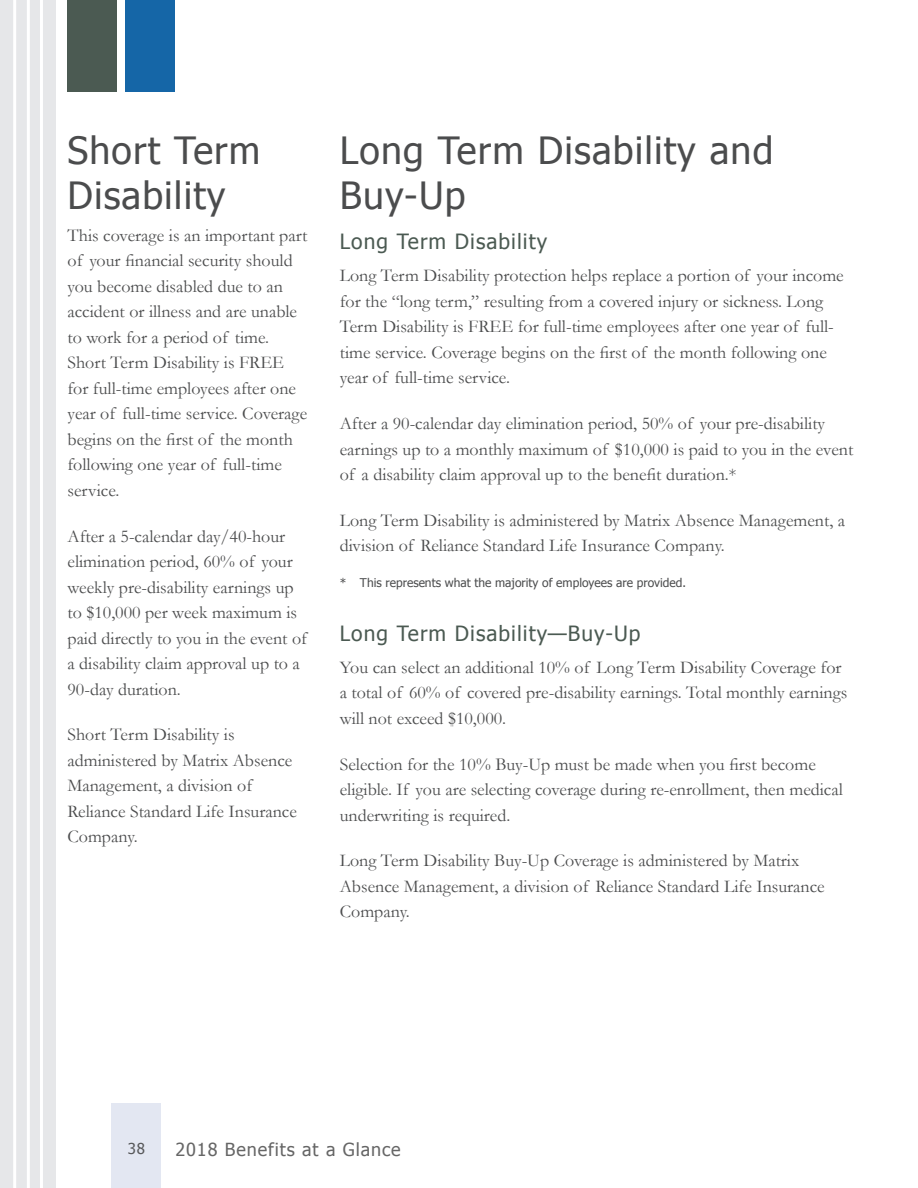
<style>
.page{position:relative;width:918px;height:1188px;background:#fff}
.page>*{position:absolute;margin:0;border:0;box-sizing:border-box;transform-origin:0 0}
.Section_Title{font:37.5px/45px "Tahoma";letter-spacing:.03em;color:#4b4c4d}
.Header_1{font:21px "Tahoma";letter-spacing:.05em;color:#4b5a52}
.Body_Text{font:18px/25.5px "Garamond";color:#4b4c4d}
.t1{font:18px "Tahoma";letter-spacing:.05em;color:#666}
.t2{font:15px "Tahoma";color:#57585a}
.Footnote{font:12px "Tahoma";color:#4b4c4d}
</style>
<div class="page">
<div style="left:112px;top:1104px;width:49px;height:84px;background:#e3e7f2"></div>
<div style="left:67px;top:0;width:49px;height:92px;background:#4b5a52"></div>
<div style="left:126px;top:0;width:49px;height:92px;background:#1566a7"></div>
<div style="left:0;top:0;width:56px;height:1188px;background:#e6e7e9"></div>
<hr style="left:40px;top:0;width:3px;height:1188px;background:#fff">
<hr style="left:27px;top:0;width:3px;height:1188px;background:#fff">
<hr style="left:13px;top:0;width:3px;height:1188px;background:#fff">
<p class="Section_Title" style="left:68px;top:126px;width:194px">Short Term<br>Disability</p>
<p class="Body_Text" style="left:68px;top:222px;width:241px">This coverage is an important part of your financial security should you become disabled due to an accident or illness and are unable to work for a period of time.<br>Short Term Disability is FREE for full-time employees after one year of full-time service. Coverage begins on the first of the month following one year of full-time service.</p>
<p class="Body_Text" style="left:68px;top:523px;width:241px">After a 5-calendar day/40-hour elimination period, 60% of your weekly pre-disability earnings up to $10,000 per week maximum is paid directly to you in the event of a disability claim approval up to a<br>90-day duration.</p>
<p class="Body_Text" style="left:68px;top:722px;width:231px">Short Term Disability is administered by Matrix Absence<br>Management, a division of<br>Reliance Standard Life Insurance<br>Company.</p>
<p class="Section_Title" style="left:340px;top:126px;width:435px">Long Term Disability and<br>Buy-Up</p>
<p class="Header_1" style="left:340px;top:227px;width:209px">Long Term Disability</p>
<p class="Body_Text" style="left:340px;top:263px;width:506px">Long Term Disability protection helps replace a portion of your income for the “long term,” resulting from a covered injury or sickness. Long Term Disability is FREE for full-time employees after one year of full&shy;time service. Coverage begins on the first of the month following one year of full-time service.</p>
<p class="Body_Text" style="left:340px;top:410px;width:515px">After a 90-calendar day elimination period, 50% of your pre-disability earnings up to a monthly maximum of $10,000 is paid to you in the event of a disability claim approval up to the benefit duration.*</p>
<p class="Body_Text" style="left:340px;top:507px;width:507px">Long Term Disability is administered by Matrix Absence Management, a division of Reliance Standard Life Insurance Company.</p>
<p class="Footnote" style="left:340px;top:574px;width:348px">* This represents what the majority of employees are provided.</p>
<p class="Header_1" style="left:340px;top:619px;width:302px">Long Term Disability—Buy-Up</p>
<p class="Body_Text" style="left:340px;top:654px;width:509px">You can select an additional 10% of Long Term Disability Coverage for a total of 60% of covered pre-disability earnings. Total monthly earnings will not exceed $10,000.</p>
<p class="Body_Text" style="left:340px;top:751px;width:505px">Selection for the 10% Buy-Up must be made when you first become eligible. If you are selecting coverage during re-enrollment, then medical underwriting is required.</p>
<p class="Body_Text" style="left:340px;top:848px;width:487px">Long Term Disability Buy-Up Coverage is administered by Matrix<br>Absence Management, a division of Reliance Standard Life Insurance<br>Company.</p>
<p class="t2" style="left:128px;top:1139px;width:19px">38</p>
<p class="t1" style="left:176px;top:1137px;width:227px">2018 Benefits at a Glance</p>
</div>
